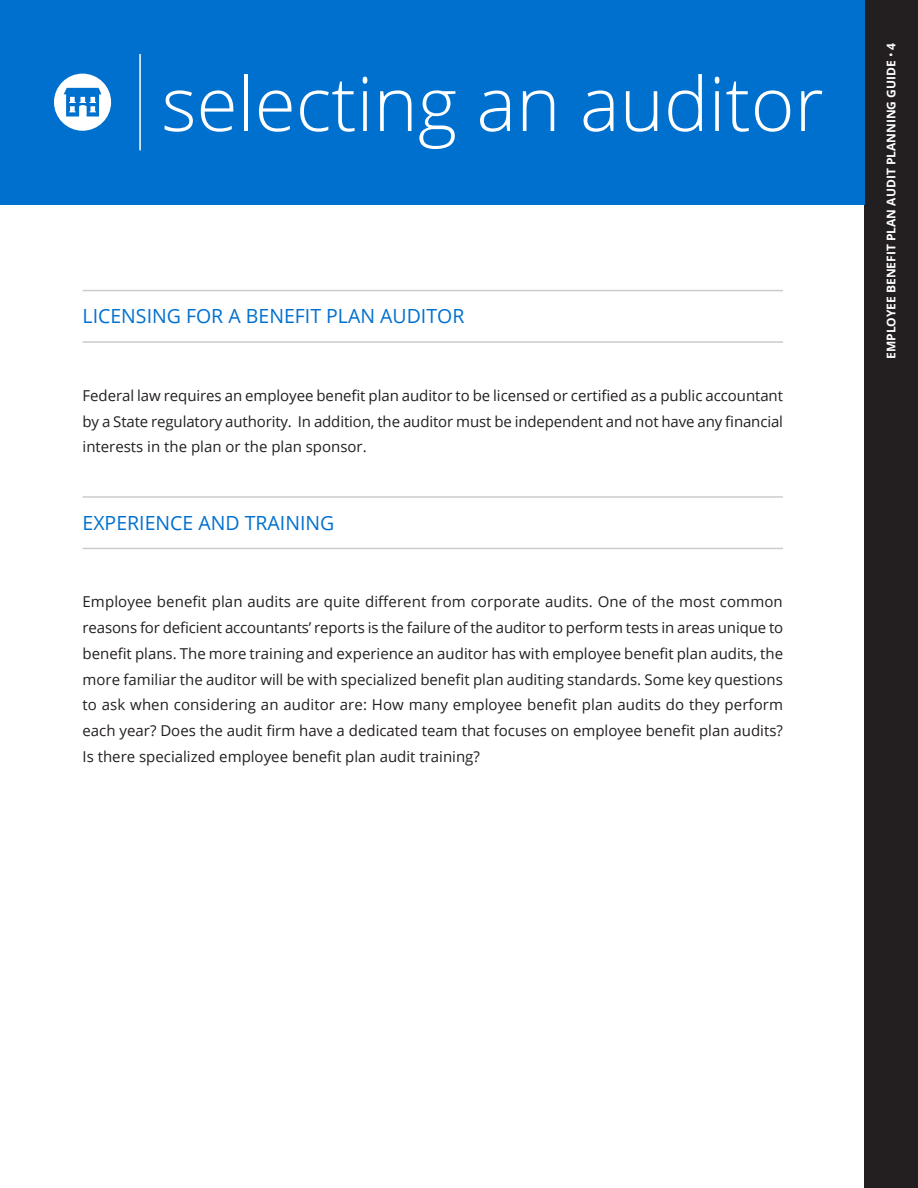
<style>
.page{position:relative;width:918px;height:1188px;background:#fff}
.page>*{position:absolute;margin:0;border:0;box-sizing:border-box;transform-origin:0 0}
.Title_of_Section_WHI{font:300 75px "Open Sans";color:#fff}
.Subheads_COLOR{font:19.5px "Open Sans";color:#0070cf}
.Body_copy{font:15px/25.8px "Open Sans";color:#231f20;text-align:justify}
.t1{font:700 12px "Open Sans";color:#fff}
.s1{font-weight:400}
</style>
<div class="page">
<div style="left:864px;top:0;width:54px;height:1188px;background:#231f20"></div>
<hr style="left:83px;top:290px;width:700px;height:1px;background:#ccc">
<hr style="left:83px;top:341px;width:700px;height:2px;background:#ccc">
<hr style="left:83px;top:496px;width:700px;height:2px;background:#ccc">
<hr style="left:83px;top:548px;width:700px;height:1px;background:#ccc">
<div style="left:1px;top:0;width:864px;height:205px;background:#0070cf"></div>
<div style="left:54px;top:74px;width:57px;height:57px;background:#fff;border-radius:50%"></div>
<hr style="left:139px;top:54px;width:2px;height:96px;background:#fff">
<svg style="left:64px;top:88px;width:37px;height:29px"></svg>
<p class="Title_of_Section_WHI" style="left:162px;top:52px;width:664px">selecting an auditor</p>
<p class="Subheads_COLOR" style="left:83px;top:303px;width:383px">LICENSING FOR A BENEFIT PLAN AUDITOR</p>
<p class="Body_copy" style="left:83px;top:382px;width:702px">Federal law requires an employee benefit plan auditor to be licensed or certified as a public accountant by a State regulatory authority. In addition, the auditor must be independent and not have any financial interests in the plan or the plan sponsor.</p>
<p class="Subheads_COLOR" style="left:83px;top:509px;width:253px">EXPERIENCE AND TRAINING</p>
<p class="Body_copy" style="left:83px;top:588px;width:702px">Employee benefit plan audits are quite different from corporate audits. One of the most common reasons for deficient accountants’ reports is the failure of the auditor to perform tests in areas unique to benefit plans. The more training and experience an auditor has with employee benefit plan audits, the more familiar the auditor will be with specialized benefit plan auditing standards. Some key questions to ask when considering an auditor are: How many employee benefit plan audits do they perform each year? Does the audit firm have a dedicated team that focuses on employee benefit plan audits?<br>Is there specialized employee benefit plan audit training?</p>
<p class="t1" style="left:883px;top:359px;width:318px;rotate:-90deg">EMPLOYEE BENEFIT PLAN AUDIT PLANNING GUIDE <span class="s1">•</span> 4</p>
</div>
